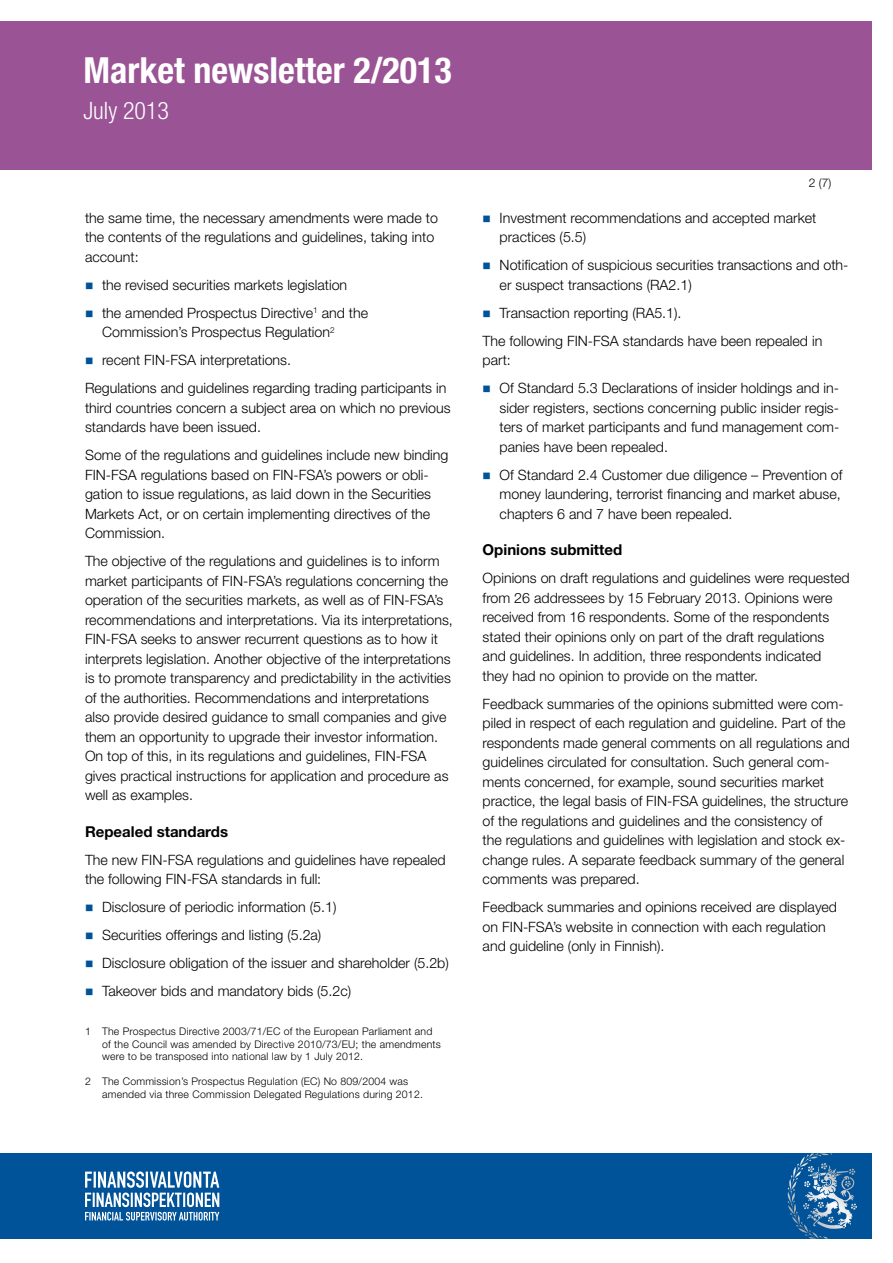
<style>
.page{position:relative;width:893px;height:1263px;background:#fff}
.page>*{position:absolute;margin:0;border:0;box-sizing:border-box;transform-origin:0 0}
.t1{font:700 condensed 36px "Helvetica Neue LT Std";color:#fff}
.t2{font:300 condensed 24px "Helvetica Neue LT Std";color:#fff}
.t3{font:700 15px "Helvetica Neue LT Std";color:#000}
.t4{font:300 14.25px/19.5px "Helvetica Neue LT Std";color:#000}
.t5{font:300 12px "Helvetica Neue LT Std";color:#000}
.t6{font:300 10.5px/12.6px "Helvetica Neue LT Std";letter-spacing:.02em;color:#000}
</style>
<div class="page">
<div style="left:0;top:21px;width:872px;height:149px;background:#9a5394"></div>
<div style="left:0;top:1153px;width:872px;height:85px;background:#005399"></div>
<svg style="left:800px;top:1153px;width:32px;height:13px"></svg>
<svg style="left:85px;top:1171px;width:134px;height:49px"></svg>
<h1 class="t1" style="left:84px;top:49px;width:370px">Market newsletter 2/2013</h1>
<h2 class="t2" style="left:84px;top:97px;width:87px">July 2013</h2>
<p class="t4" style="left:85px;top:208px;width:354px">the same time, the necessary amendments were made to the contents of the regulations and guidelines, taking into account:</p>
<p class="t4" style="left:102px;top:270px;width:268px;line-height:28px">the revised securities markets legislation the amended Prospectus Directive<sup>1</sup> and the</p>
<p class="t4" style="left:102px;top:322px;width:234px">Commission’s Prospectus Regulation<sup>2</sup></p>
<p class="t4" style="left:102px;top:350px;width:190px">recent FIN-FSA interpretations.</p>
<p class="t4" style="left:85px;top:378px;width:363px">Regulations and guidelines regarding trading participants in</p>
<p class="t4" style="left:85px;top:398px;width:367px">third countries concern a subject area on which no previous standards have been issued.</p>
<p class="t4" style="left:85px;top:445px;width:365px">Some of the regulations and guidelines include new binding FIN-FSA regulations based on FIN-FSA’s powers or obli&shy;gation to issue regulations, as laid down in the Securities Markets Act, or on certain implementing directives of the Commission.</p>
<p class="t4" style="left:85px;top:551px;width:369px">The objective of the regulations and guidelines is to inform market participants of FIN-FSA’s regulations concerning the operation of the securities markets, as well as of FIN-FSA’s recommendations and interpretations. Via its interpretations, FIN-FSA seeks to answer recurrent questions as to how it interprets legislation. Another objective of the interpretations is to promote transparency and predictability in the activities of the authorities. Recommendations and interpretations also provide desired guidance to small companies and give them an opportunity to upgrade their investor information.<br>On top of this, in its regulations and guidelines, FIN-FSA gives practical instructions for application and procedure as well as examples.</p>
<p class="t3" style="left:85px;top:822px;width:145px">Repealed standards</p>
<p class="t4" style="left:85px;top:850px;width:362px">The new FIN-FSA regulations and guidelines have repealed the following FIN-FSA standards in full:</p>
<p class="t4" style="left:102px;top:893px;width:348px;line-height:28px">Disclosure of periodic information (5.1)<br>Securities offerings and listing (5.2a)<br>Disclosure obligation of the issuer and shareholder (5.2b)<br>Takeover bids and mandatory bids (5.2c)</p>
<p class="t6" style="left:102px;top:1025px;width:340px;text-indent:-17px">1 The Prospectus Directive 2003/71/EC of the European Parliament and of the Council was amended by Directive 2010/73/EU; the amendments were to be transposed into national law by 1 July 2012.</p>
<p class="t6" style="left:102px;top:1075px;width:322px;text-indent:-17px">2 The Commission’s Prospectus Regulation (EC) No 809/2004 was amended via three Commission Delegated Regulations during 2012.</p>
<p class="t5" style="left:809px;top:176px;width:24px">2 (7)</p>
<p class="t4" style="left:500px;top:208px;width:318px">Investment recommendations and accepted market practices (5.5)</p>
<p class="t4" style="left:500px;top:255px;width:350px">Notification of suspicious securities transactions and oth&shy;er suspect transactions (RA2.1)</p>
<p class="t4" style="left:483px;top:298px;width:341px;line-height:28px;text-indent:17px">Transaction reporting (RA5.1).<br>The following FIN-FSA standards have been repealed in</p>
<p class="t4" style="left:500px;top:346px;width:341px;line-height:28px;text-indent:-17px">part:<br>Of Standard 5.3 Declarations of insider holdings and in-</p>
<p class="t4" style="left:500px;top:398px;width:341px;text-align:justify">sider registers, sections concerning public insider regis&shy;ters of market participants and fund management com&shy;panies have been repealed.</p>
<p class="t4" style="left:500px;top:465px;width:344px">Of Standard 2.4 Customer due diligence – Prevention of money laundering, terrorist financing and market abuse, chapters 6 and 7 have been repealed.</p>
<p class="t3" style="left:483px;top:541px;width:141px">Opinions submitted</p>
<p class="t4" style="left:483px;top:568px;width:369px">Opinions on draft regulations and guidelines were requested from 26 addressees by 15 February 2013. Opinions were received from 16 respondents. Some of the respondents stated their opinions only on part of the draft regulations and guidelines. In addition, three respondents indicated they had no opinion to provide on the matter.</p>
<p class="t4" style="left:483px;top:694px;width:369px">Feedback summaries of the opinions submitted were com&shy;piled in respect of each regulation and guideline. Part of the respondents made general comments on all regulations and guidelines circulated for consultation. Such general com&shy;ments concerned, for example, sound securities market practice, the legal basis of FIN-FSA guidelines, the structure of the regulations and guidelines and the consistency of<br>the regulations and guidelines with legislation and stock ex&shy;change rules. A separate feedback summary of the general comments was prepared.</p>
<p class="t4" style="left:483px;top:897px;width:356px">Feedback summaries and opinions received are displayed on FIN-FSA’s website in connection with each regulation and guideline (only in Finnish).</p>
</div>
